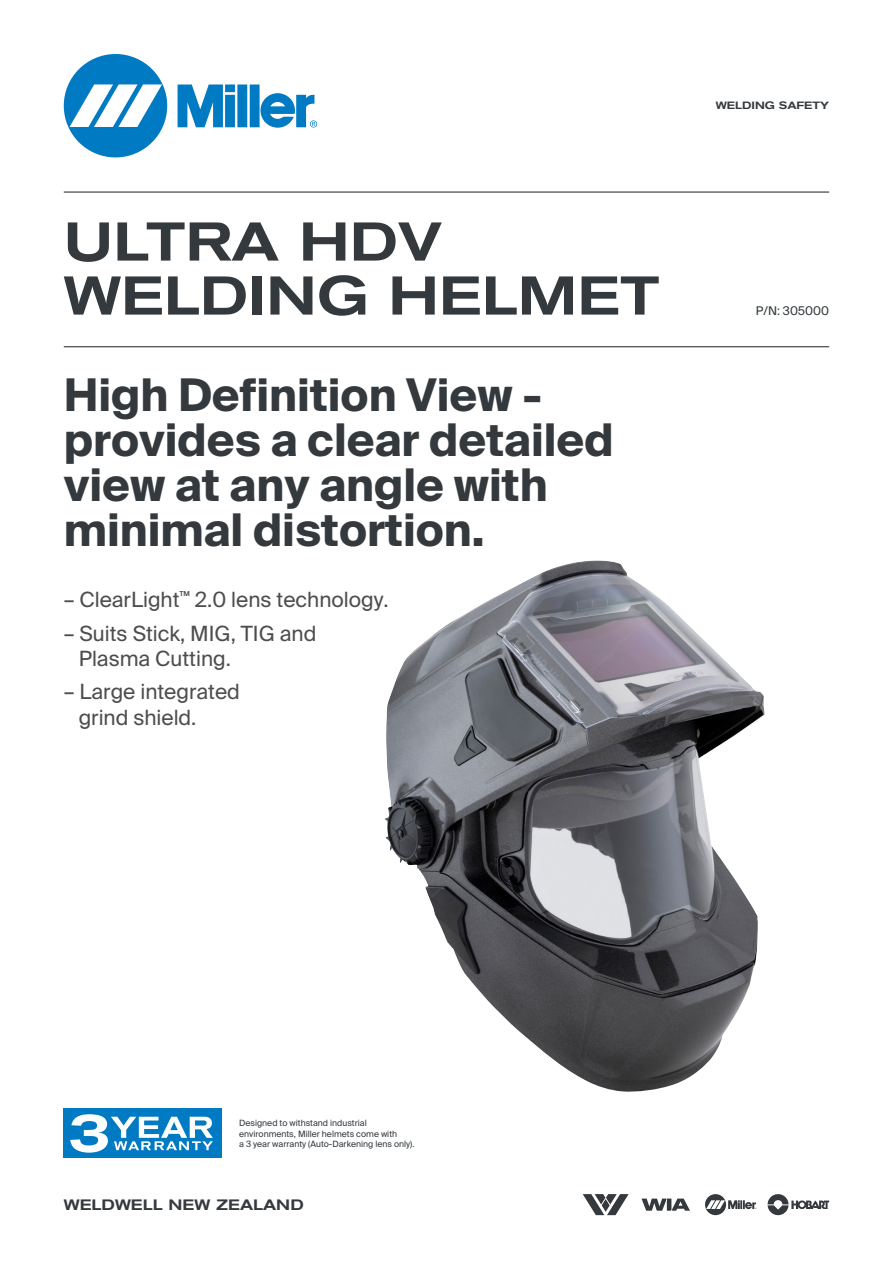
<style>
.page{position:relative;width:893px;height:1263px;background:#fff}
.page>*{position:absolute;margin:0;border:0;box-sizing:border-box;transform-origin:0 0}
.t1{font:500 expanded 54px/54px "Akzidenz Grotesk BE";color:#33393c}
.t2{font:700 45px/45px "Suisse Intl";color:#33393c}
.t3{font:21px/25.2px "Suisse Intl";color:#4d4d4f}
.t4{font:500 expanded 15px "Akzidenz Grotesk BE";color:#33393c}
.t5{font:12px "Suisse Intl";color:#33393c}
.t6{font:500 expanded 10.5px "Akzidenz Grotesk BE";color:#33393c}
.t7{font:8.7px/10.4px "Suisse Intl";color:#33393c}
</style>
<div class="page">
<hr style="left:64px;top:346px;width:765px;height:1px;background:#33393c">
<hr style="left:64px;top:191px;width:765px;height:2px;background:#33393c">
<svg style="left:64px;top:54px;width:253px;height:103px"></svg>
<div style="left:64px;top:1108px;width:158px;height:50px;background:#007ac2"></div>
<svg style="left:70px;top:1114px;width:143px;height:39px"></svg>
<img style="left:385px;top:560px;width:380px;height:532px">
<svg style="left:582px;top:1194px;width:47px;height:21px"></svg>
<svg style="left:705px;top:1194px;width:51px;height:21px"></svg>
<svg style="left:641px;top:1198px;width:49px;height:13px"></svg>
<svg style="left:768px;top:1194px;width:61px;height:21px"></svg>
<h1 class="t1" style="left:64px;top:215px;width:597px">ULTRA HDV<br>WELDING HELMET</h1>
<h2 class="t2" style="left:64px;top:373px;width:551px">High Definition View - provides a clear detailed view at any angle with minimal distortion.</h2>
<h3 class="t3" style="left:64px;top:587px;width:326px">– ClearLight<sup>™</sup> 2.0 lens technology.</h3>
<h3 class="t3" style="left:79px;top:621px;width:239px;text-indent:-15px">– Suits Stick, MIG, TIG and<br>Plasma Cutting.</h3>
<h3 class="t3" style="left:79px;top:680px;width:163px;text-indent:-15px">– Large integrated grind shield.</h3>
<p class="t6" style="left:716px;top:99px;width:115px">WELDING SAFETY</p>
<h3 class="t5" style="left:756px;top:303px;width:75px">P/N: 305000</h3>
<p class="t7" style="left:239px;top:1118px;width:177px">Designed to withstand industrial environments, Miller helmets come with<br>a 3 year warranty (Auto-Darkening lens only).</p>
<h3 class="t4" style="left:64px;top:1195px;width:242px">WELDWELL NEW ZEALAND</h3>
</div>
